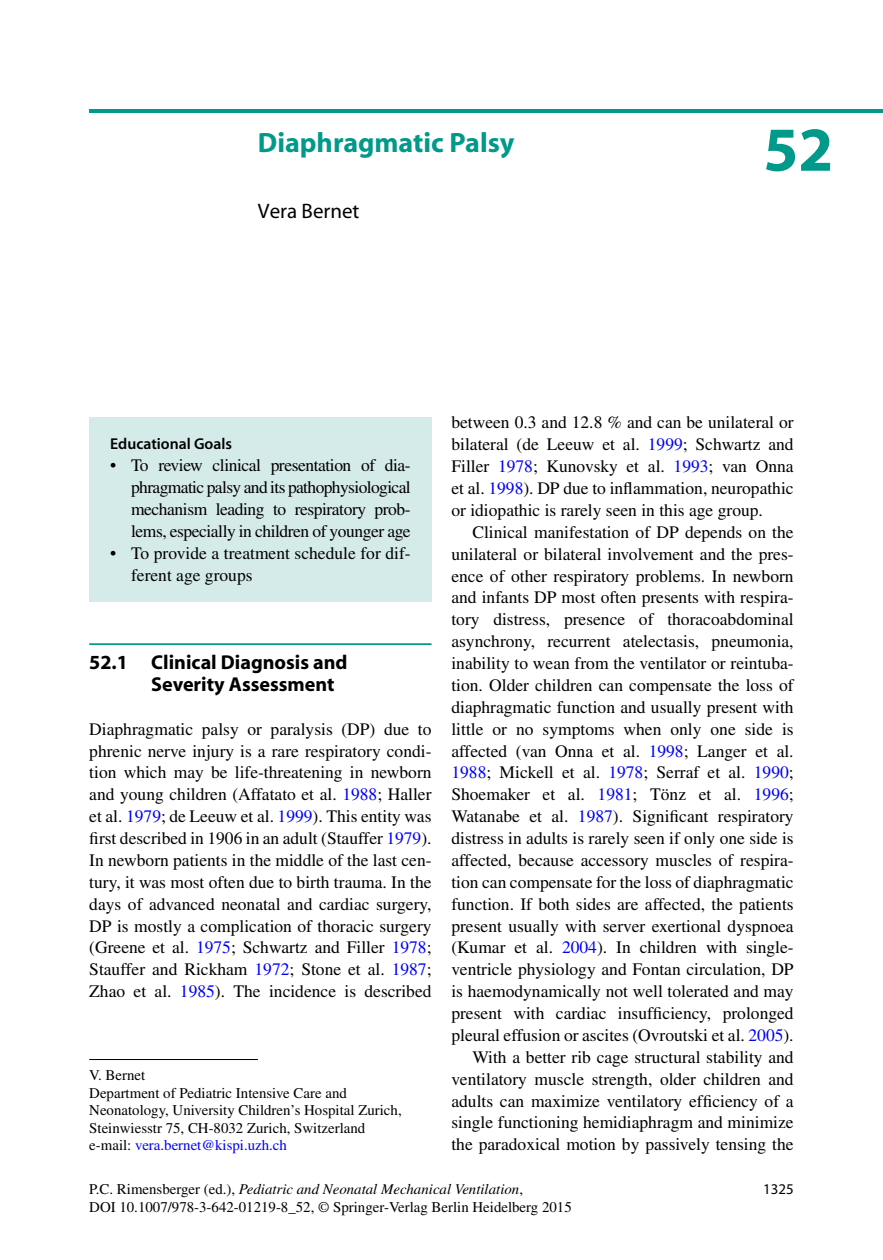
<style>
.page{position:relative;width:883px;height:1260px;background:#fff}
.page>*{position:absolute;margin:0;border:0;box-sizing:border-box;transform-origin:0 0}
.t1{font:700 63px "Kxdtlj Myriad";color:#00998a}
.t2{font:700 28px "Kxdtlj Myriad";color:#00998a}
.t3{font:21px "Xqsbjp Myriad";color:#000}
.t4{font:700 20.12px/21.9px "Kxdtlj Myriad";color:#000}
.t5{font:17.5px/21.9px "Xvqgdf Times";color:#000;text-align:justify}
.t6{font:600 15.75px "Frsplt Myriad";color:#000}
.t7{font:14.88px/17.5px "Xvqgdf Times";color:#000}
.t8{font:italic 14.88px "Hgrhjj Times";color:#000}
.t9{font:14.88px "Ksvdqg Myriad";color:#000}
.s1{color:#0000fa}
.s2{font-family:"Xvqgdf Times";font-style:normal}
</style>
<div class="page">
<hr style="left:89px;top:109px;width:794px;height:3px;background:#00998a">
<hr style="left:89px;top:643px;width:343px;height:2px;background:#00998a">
<hr style="left:89px;top:1059px;width:169px;height:1px;background:#000">
<div style="left:89px;top:417px;width:343px;height:185px;background:#d5ebe9"></div>
<h2 class="t2" style="left:258px;top:132px;width:258px">Diaphragmatic Palsy</h2>
<p class="t3" style="left:258px;top:203px;width:103px">Vera Bernet</p>
<h1 class="t1" style="left:763px;top:126px;width:71px">52</h1>
<p class="t6" style="left:110px;top:438px;width:124px">Educational Goals</p>
<p class="t5" style="left:131px;top:456px;width:281px;text-indent:-21px">• To review clinical presentation of dia&shy;phragmatic palsy and its pathophysiological mechanism leading to respiratory prob&shy;lems, especially in children of younger age</p>
<p class="t5" style="left:131px;top:544px;width:281px;text-indent:-21px">• To provide a treatment schedule for dif&shy;ferent age groups</p>
<p class="t4" style="left:151px;top:653px;width:198px;text-indent:-62px">52.1 Clinical Diagnosis and<br>Severity Assessment</p>
<p class="t5" style="left:89px;top:720px;width:344px">Diaphragmatic palsy or paralysis (DP) due to phrenic nerve injury is a rare respiratory condi&shy;tion which may be life-threatening in newborn and young children (Affatato et al. <span class="s1">1988</span> ; Haller et al. <span class="s1">1979</span> ; de Leeuw et al. <span class="s1">1999</span> ). This entity was first described in 1906 in an adult (Stauffer <span class="s1">1979</span> ).<br>In newborn patients in the middle of the last cen&shy;tury, it was most often due to birth trauma. In the days of advanced neonatal and cardiac surgery, DP is mostly a complication of thoracic surgery (Greene et al. <span class="s1">1975</span> ; Schwartz and Filler <span class="s1">1978</span> ; Stauffer and Rickham <span class="s1">1972</span> ; Stone et al. <span class="s1">1987</span> ; Zhao et al. <span class="s1">1985</span> ). The incidence is described</p>
<p class="t7" style="left:89px;top:1068px;width:314px">V. Bernet<br>Department of Pediatric Intensive Care and Neonatology , University Children’s Hospital Zurich , Steinwiesstr 75 , CH-8032 Zurich , Switzerland e-mail: <span class="s1">vera.bernet@kispi.uzh.ch</span></p>
<p class="t5" style="left:451px;top:413px;width:344px">between 0.3 and 12.8 % and can be unilateral or bilateral (de Leeuw et al. <span class="s1">1999</span> ; Schwartz and Filler <span class="s1">1978</span> ; Kunovsky et al. <span class="s1">1993</span> ; van Onna et al. <span class="s1">1998</span> ). DP due to inflammation, neuropathic or idiopathic is rarely seen in this age group.</p>
<p class="t5" style="left:451px;top:523px;width:344px;text-align:right">Clinical manifestation of DP depends on the unilateral or bilateral involvement and the pres&shy;ence of other respiratory problems. In newborn and infants DP most often presents with respira&shy;tory distress, presence of thoracoabdominal asynchrony, recurrent atelectasis, pneumonia, inability to wean from the ventilator or reintuba&shy;tion. Older children can compensate the loss of diaphragmatic function and usually present with little or no symptoms when only one side is affected (van Onna et al. <span class="s1">1998</span> ; Langer et al.<br><span class="s1">1988</span> ; Mickell et al. <span class="s1">1978</span> ; Serraf et al. <span class="s1">1990</span> ; Shoemaker et al. <span class="s1">1981</span> ; Tönz et al. <span class="s1">1996</span> ; Watanabe et al. <span class="s1">1987</span> ). Significant respiratory distress in adults is rarely seen if only one side is affected, because accessory muscles of respira&shy;tion can compensate for the loss of diaphragmatic function. If both sides are affected, the patients present usually with server exertional dyspnoea (Kumar et al. <span class="s1">2004</span> ). In children with single&shy;ventricle physiology and Fontan circulation, DP is haemodynamically not well tolerated and may present with cardiac insufficiency, prolonged pleural effusion or ascites (Ovroutski et al. <span class="s1">2005</span> ).<br>With a better rib cage structural stability and ventilatory muscle strength, older children and adults can maximize ventilatory efficiency of a single functioning hemidiaphragm and minimize the paradoxical motion by passively tensing the</p>
<p class="t8" style="left:89px;top:1184px;width:435px"><span class="s2">P.C. Rimensberger (ed.),</span> Pediatric and Neonatal Mechanical Ventilation<span class="s2">,</span></p>
<p class="t9" style="left:763px;top:1183px;width:32px">1325</p>
<p class="t7" style="left:89px;top:1199px;width:484px">DOI 10.1007/978-3-642-01219-8_52, © Springer-Verlag Berlin Heidelberg 2015</p>
</div>
